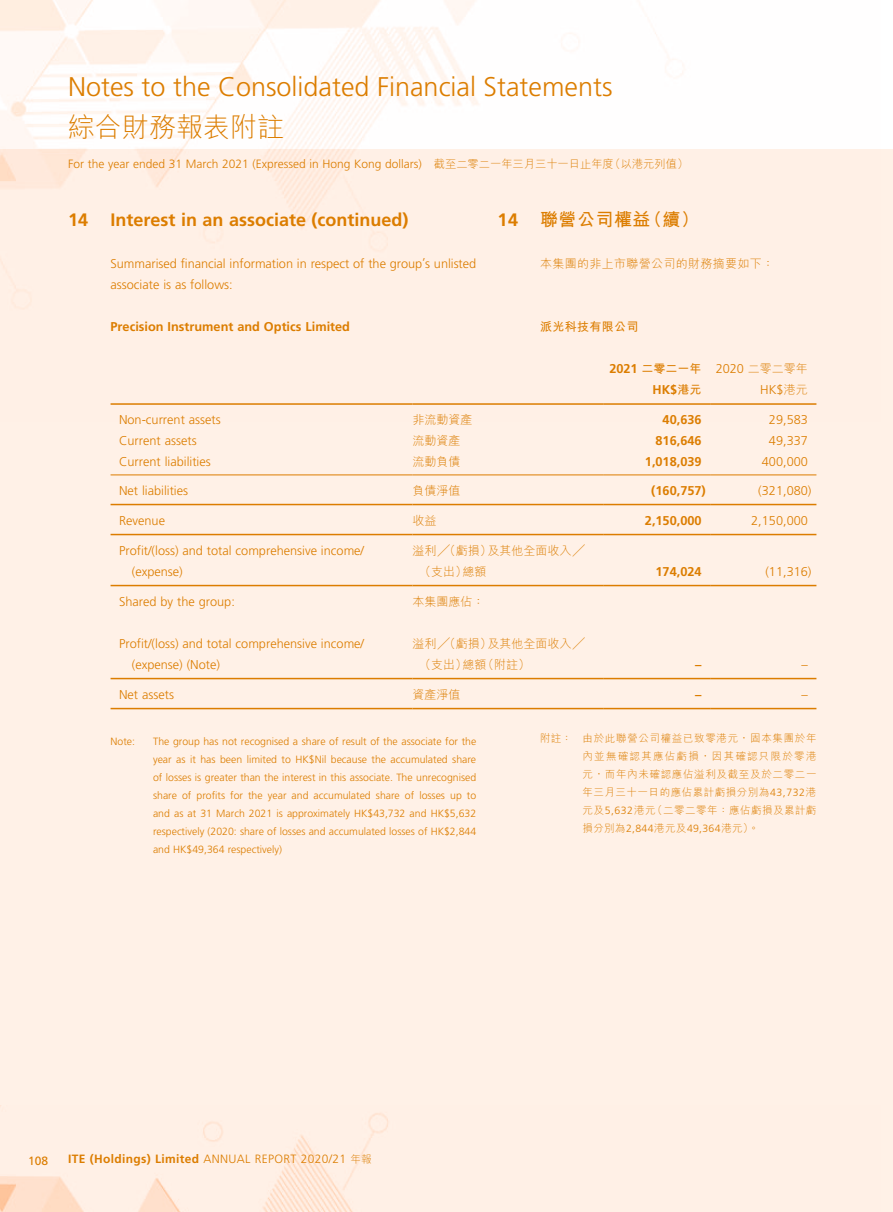
<style>
.page{position:relative;width:893px;height:1212px;background:#fff}
.page>*{position:absolute;margin:0;border:0;box-sizing:border-box;transform-origin:0 0}
.t1{font:300 27px "Frutiger LT Std";color:#dc7d00}
.t2{font:300 27px "M Hei HK";color:#dc7d00}
.t3{font:700 18px "Frutiger LT Std";color:#dc7d00}
.t4{font:700 18px "M Hei HK";letter-spacing:.03em;color:#dc7d00}
.t5{font:300 12.75px/21px "Frutiger LT Std";color:#dc7d00}
.t6{font:700 12.75px "Frutiger LT Std";color:#dc7d00}
.t7{font:300 12px "Frutiger LT Std";color:#dc7d00}
.t8{font:300 12px/21px "M Hei HK";color:#dc7d00}
.t9{font:700 12px "Frutiger LT Std";letter-spacing:.03em;color:#dc7d00}
.t10{font:700 12px "M Hei HK";letter-spacing:.03em;color:#dc7d00}
.t11{font:300 12px "M Hei HK";letter-spacing:.03em;color:#dc7d00}
.t12{font:12px "Frutiger LT Std";color:#dc7d00}
.t13{font:300 10.5px/18px "Frutiger LT Std";color:#dc7d00;text-align:justify}
.t14{font:300 10.5px/18px "M Hei HK";letter-spacing:.05em;color:#dc7d00;text-align:justify}
.s1{font-family:"M Hei HK";font-size:11.25px}
.s2{font-family:"Frutiger LT Std"}
.s3{font-family:"Frutiger LT Std";font-size:12.75px}
.s4{font-family:"Frutiger LT Std";font-weight:300;font-size:12.75px}
.s5{font-weight:300}
.s6{font-family:"M Hei HK";font-size:12px}
.s7{font-family:"M Hei HK";font-weight:300;font-size:10.5px}
</style>
<div class="page">
<div style="left:0;top:150px;width:893px;height:1062px;background:#fff1e7"></div>
<img style="left:0;top:0;width:880px;height:405px">
<img style="left:0;top:1113px;width:388px;height:99px">
<hr style="left:111px;top:403px;width:301px;height:2px;background:#dc7d00">
<hr style="left:412px;top:403px;width:192px;height:2px;background:#dc7d00">
<hr style="left:604px;top:403px;width:106px;height:2px;background:#dc7d00">
<hr style="left:710px;top:403px;width:106px;height:2px;background:#dc7d00">
<hr style="left:111px;top:474px;width:301px;height:1px;background:#dc7d00">
<hr style="left:412px;top:474px;width:192px;height:1px;background:#dc7d00">
<hr style="left:604px;top:474px;width:106px;height:1px;background:#dc7d00">
<hr style="left:710px;top:474px;width:106px;height:1px;background:#dc7d00">
<hr style="left:111px;top:504px;width:301px;height:1px;background:#dc7d00">
<hr style="left:412px;top:504px;width:192px;height:1px;background:#dc7d00">
<hr style="left:604px;top:504px;width:106px;height:1px;background:#dc7d00">
<hr style="left:710px;top:504px;width:106px;height:1px;background:#dc7d00">
<hr style="left:111px;top:534px;width:301px;height:1px;background:#dc7d00">
<hr style="left:412px;top:534px;width:192px;height:1px;background:#dc7d00">
<hr style="left:604px;top:534px;width:106px;height:1px;background:#dc7d00">
<hr style="left:710px;top:534px;width:106px;height:1px;background:#dc7d00">
<hr style="left:111px;top:585px;width:301px;height:1px;background:#dc7d00">
<hr style="left:412px;top:585px;width:192px;height:1px;background:#dc7d00">
<hr style="left:604px;top:585px;width:106px;height:1px;background:#dc7d00">
<hr style="left:710px;top:585px;width:106px;height:1px;background:#dc7d00">
<hr style="left:111px;top:678px;width:301px;height:1px;background:#dc7d00">
<hr style="left:412px;top:678px;width:192px;height:1px;background:#dc7d00">
<hr style="left:604px;top:678px;width:106px;height:1px;background:#dc7d00">
<hr style="left:710px;top:678px;width:106px;height:1px;background:#dc7d00">
<hr style="left:111px;top:708px;width:301px;height:1px;background:#dc7d00">
<hr style="left:412px;top:708px;width:192px;height:1px;background:#dc7d00">
<hr style="left:604px;top:708px;width:106px;height:1px;background:#dc7d00">
<hr style="left:710px;top:708px;width:106px;height:1px;background:#dc7d00">
<h1 class="t1" style="left:68px;top:72px;width:546px">Notes to the Consolidated Financial Statements</h1>
<h1 class="t2" style="left:68px;top:113px;width:218px">綜合財務報表附註</h1>
<p class="t7" style="left:68px;top:157px;width:622px">For the year ended 31 March 2021 (Expressed in Hong Kong dollars) <span class="s1">截至二零二一年三月三十一日止年度（以港元列值）</span></p>
<h2 class="t3" style="left:68px;top:209px;width:22px">14</h2>
<h2 class="t3" style="left:111px;top:209px;width:300px">Interest in an associate (continued)</h2>
<p class="t5" style="left:111px;top:253px;width:367px">Summarised financial information in respect of the group’s unlisted associate is as follows:</p>
<p class="t6" style="left:111px;top:319px;width:241px">Precision Instrument and Optics Limited</p>
<h2 class="t4" style="left:497px;top:206px;width:203px"><span class="s2">14</span> 聯營公司權益（續）</h2>
<p class="t11" style="left:540px;top:258px;width:236px">本集團的非上市聯營公司的財務摘要如下：</p>
<p class="t10" style="left:540px;top:318px;width:100px">派光科技有限公司</p>
<p class="t10" style="left:609px;top:360px;width:200px"><span class="s3">2021</span> 二零二一年 <span class="s4">2020</span> <span class="s5">二零二零年</span></p>
<p class="t6" style="left:652px;top:382px;width:51px">HK$<span class="s6">港元</span></p>
<p class="t5" style="left:760px;top:379px;width:49px">HK$<span class="s6">港元</span></p>
<p class="t5" style="left:119px;top:409px;width:103px">Non-current assets</p>
<p class="t8" style="left:412px;top:409px;width:61px">非流動資產</p>
<p class="t6" style="left:663px;top:412px;width:40px">40,636</p>
<p class="t5" style="left:769px;top:409px;width:40px">29,583</p>
<p class="t5" style="left:119px;top:430px;width:79px">Current assets</p>
<p class="t8" style="left:412px;top:430px;width:49px">流動資產</p>
<p class="t6" style="left:655px;top:433px;width:48px">816,646</p>
<p class="t5" style="left:769px;top:430px;width:40px">49,337</p>
<p class="t5" style="left:119px;top:451px;width:93px">Current liabilities</p>
<p class="t8" style="left:412px;top:451px;width:49px">流動負債</p>
<p class="t6" style="left:645px;top:454px;width:58px">1,018,039</p>
<p class="t5" style="left:762px;top:451px;width:48px">400,000</p>
<p class="t5" style="left:119px;top:480px;width:71px">Net liabilities</p>
<p class="t8" style="left:412px;top:480px;width:49px">負債淨值</p>
<p class="t6" style="left:651px;top:483px;width:56px">(160,757)</p>
<p class="t5" style="left:758px;top:480px;width:55px">(321,080)</p>
<p class="t5" style="left:119px;top:510px;width:48px">Revenue</p>
<p class="t8" style="left:412px;top:510px;width:25px">收益</p>
<p class="t6" style="left:645px;top:513px;width:58px">2,150,000</p>
<p class="t5" style="left:751px;top:510px;width:58px">2,150,000</p>
<p class="t5" style="left:132px;top:540px;width:234px;text-indent:-13px">Profit/(loss) and total comprehensive income/ (expense)</p>
<p class="t8" style="left:419px;top:540px;width:167px;text-indent:-7px">溢利╱（虧損）及其他全面收入╱（支出）總額</p>
<p class="t6" style="left:655px;top:564px;width:48px">174,024</p>
<p class="t5" style="left:765px;top:561px;width:48px">(11,316)</p>
<p class="t5" style="left:119px;top:591px;width:117px">Shared by the group:</p>
<p class="t8" style="left:412px;top:591px;width:73px">本集團應佔：</p>
<p class="t5" style="left:132px;top:633px;width:234px;text-indent:-13px">Profit/(loss) and total comprehensive income/ (expense) (Note)</p>
<p class="t8" style="left:419px;top:633px;width:167px;text-indent:-7px">溢利╱（虧損）及其他全面收入╱（支出）總額（附註）</p>
<p class="t6" style="left:695px;top:657px;width:8px">–</p>
<p class="t5" style="left:801px;top:654px;width:8px">–</p>
<p class="t5" style="left:119px;top:684px;width:56px">Net assets</p>
<p class="t8" style="left:412px;top:684px;width:49px">資產淨值</p>
<p class="t6" style="left:695px;top:687px;width:8px">–</p>
<p class="t5" style="left:801px;top:684px;width:8px">–</p>
<p class="t13" style="left:111px;top:733px;width:26px">Note:</p>
<p class="t13" style="left:153px;top:733px;width:325px">The group has not recognised a share of result of the associate for the year as it has been limited to HK$Nil because the accumulated share of losses is greater than the interest in this associate. The unrecognised share of profits for the year and accumulated share of losses up to and as at 31 March 2021 is approximately HK$43,732 and HK$5,632 respectively (2020: share of losses and accumulated losses of HK$2,844 and HK$49,364 respectively)</p>
<p class="t14" style="left:583px;top:729px;width:235px;text-indent:-43px">附註： 由於此聯營公司權益已致零港元，固本集團於年內並無確認其應佔虧損，因其確認只限於零港元，而年內未確認應佔溢利及截至及於二零二一年三月三十一日的應佔累計虧損分別為<span class="s2">43,732</span>港元及<span class="s2">5,632</span>港元（二零二零年：應佔虧損及累計虧損分別為<span class="s2">2,844</span>港元及<span class="s2">49,364</span>港元）。</p>
<p class="t12" style="left:28px;top:1153px;width:22px">108</p>
<p class="t9" style="left:68px;top:1152px;width:305px">ITE (Holdings) Limited <span class="s5">ANNUAL REPORT 2020/21</span> <span class="s7">年報</span></p>
</div>
